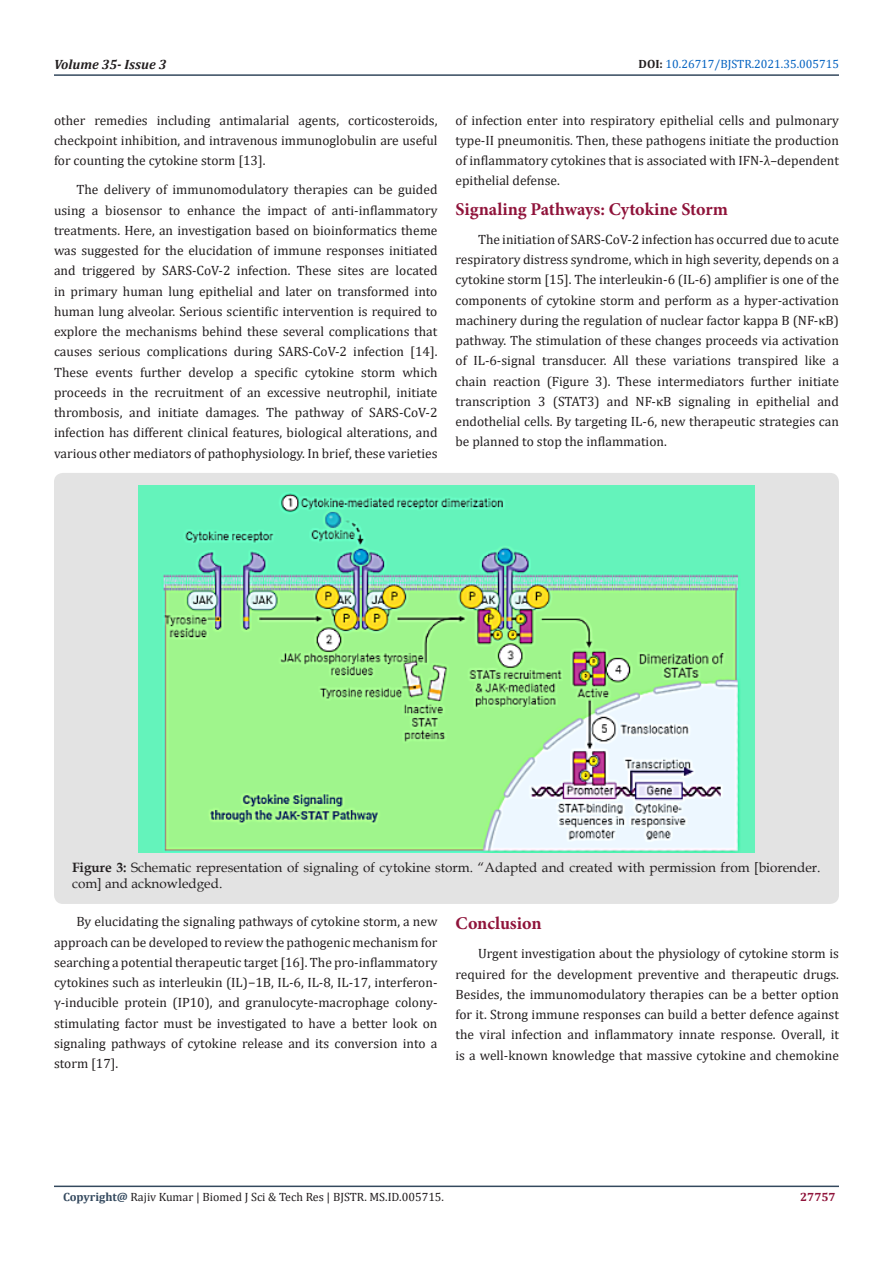
<style>
.page{position:relative;width:893px;height:1263px;background:#fff}
.page>*{position:absolute;margin:0;border:0;box-sizing:border-box;transform-origin:0 0}
.t1{font:700 18px "Minion Pro";color:#8f133a}
.t2{font:13.5px/20.2px "Cambria";color:#231f20;text-align:justify}
.t3{font:13.5px/16.2px "Book Antiqua";color:#231f20}
.t4{font:italic 700 13.5px "Cambria";color:#231f20}
.t5{font:12px "Cambria";color:#231f20}
.t6{font:12px "Cambria";color:#0563c1}
.t7{font:700 12px "Cambria";color:#8f133a}
.s1{font-weight:700;color:#231f20}
.s2{font-weight:700}
.s3{font-weight:700;color:#34495e}
</style>
<div class="page">
<hr style="left:54px;top:1185px;width:785px;height:2px;background:#34495e">
<hr style="left:54px;top:74px;width:785px;height:2px;background:#34495e">
<div style="left:54px;top:473px;width:785px;height:431px;background:#e3e3e3;border-radius:9px"></div>
<img style="left:138px;top:486px;width:616px;height:366px">
<p class="t4" style="left:54px;top:55px;width:114px">Volume 35- Issue 3</p>
<p class="t6" style="left:639px;top:57px;width:202px"><span class="s1">DOI:</span> 10.26717/BJSTR.2021.35.005715</p>
<p class="t2" style="left:54px;top:110px;width:385px">other remedies including antimalarial agents, corticosteroids, checkpoint inhibition, and intravenous immunoglobulin are useful for counting the cytokine storm [13].</p>
<p class="t2" style="left:54px;top:180px;width:385px;text-indent:22px">The delivery of immunomodulatory therapies can be guided using a biosensor to enhance the impact of anti-inflammatory treatments. Here, an investigation based on bioinformatics theme was suggested for the elucidation of immune responses initiated and triggered by SARS‐CoV‐2 infection. These sites are located in primary human lung epithelial and later on transformed into human lung alveolar. Serious scientific intervention is required to explore the mechanisms behind these several complications that causes serious complications during SARS‐CoV‐2 infection [14].<br>These events further develop a specific cytokine storm which proceeds in the recruitment of an excessive neutrophil, initiate thrombosis, and initiate damages. The pathway of SARS‐CoV‐2 infection has different clinical features, biological alterations, and various other mediators of pathophysiology. In brief, these varieties</p>
<p class="t2" style="left:455px;top:110px;width:385px">of infection enter into respiratory epithelial cells and pulmonary type-II pneumonitis. Then, these pathogens initiate the production of inflammatory cytokines that is associated with IFN-λ–dependent epithelial defense.</p>
<p class="t1" style="left:455px;top:196px;width:274px">Signaling Pathways: Cytokine Storm</p>
<p class="t2" style="left:455px;top:229px;width:385px;text-indent:22px">The initiation of SARS‐CoV‐2 infection has occurred due to acute respiratory distress syndrome, which in high severity, depends on a cytokine storm [15]. The interleukin-6 (IL-6) amplifier is one of the components of cytokine storm and perform as a hyper-activation machinery during the regulation of nuclear factor kappa B (NF-κB) pathway. The stimulation of these changes proceeds via activation of IL-6-signal transducer. All these variations transpired like a chain reaction (Figure 3). These intermediators further initiate transcription 3 (STAT3) and NF-κB signaling in epithelial and endothelial cells. By targeting IL-6, new therapeutic strategies can be planned to stop the inflammation.</p>
<p class="t3" style="left:72px;top:859px;width:750px"><span class="s2">Figure 3:</span> Schematic representation of signaling of cytokine storm. “Adapted and created with permission from [biorender. com] and acknowledged.</p>
<p class="t2" style="left:54px;top:912px;width:385px;text-indent:22px">By elucidating the signaling pathways of cytokine storm, a new approach can be developed to review the pathogenic mechanism for searching a potential therapeutic target [16]. The pro-inflammatory cytokines such as interleukin (IL)−1B, IL-6, IL-8, IL-17, interferon&shy;γ-inducible protein (IP10), and granulocyte-macrophage colony&shy;stimulating factor must be investigated to have a better look on signaling pathways of cytokine release and its conversion into a storm [17].</p>
<p class="t1" style="left:455px;top:911px;width:88px">Conclusion</p>
<p class="t2" style="left:455px;top:943px;width:385px;text-indent:22px">Urgent investigation about the physiology of cytokine storm is required for the development preventive and therapeutic drugs.<br>Besides, the immunomodulatory therapies can be a better option for it. Strong immune responses can build a better defence against the viral infection and inflammatory innate response. Overall, it is a well-known knowledge that massive cytokine and chemokine</p>
<p class="t5" style="left:63px;top:1190px;width:383px"><span class="s3">Copyright@</span> Rajiv Kumar | Biomed J Sci &amp; Tech Res | BJSTR. MS.ID.005715.</p>
<p class="t7" style="left:800px;top:1188px;width:37px">27757</p>
</div>
